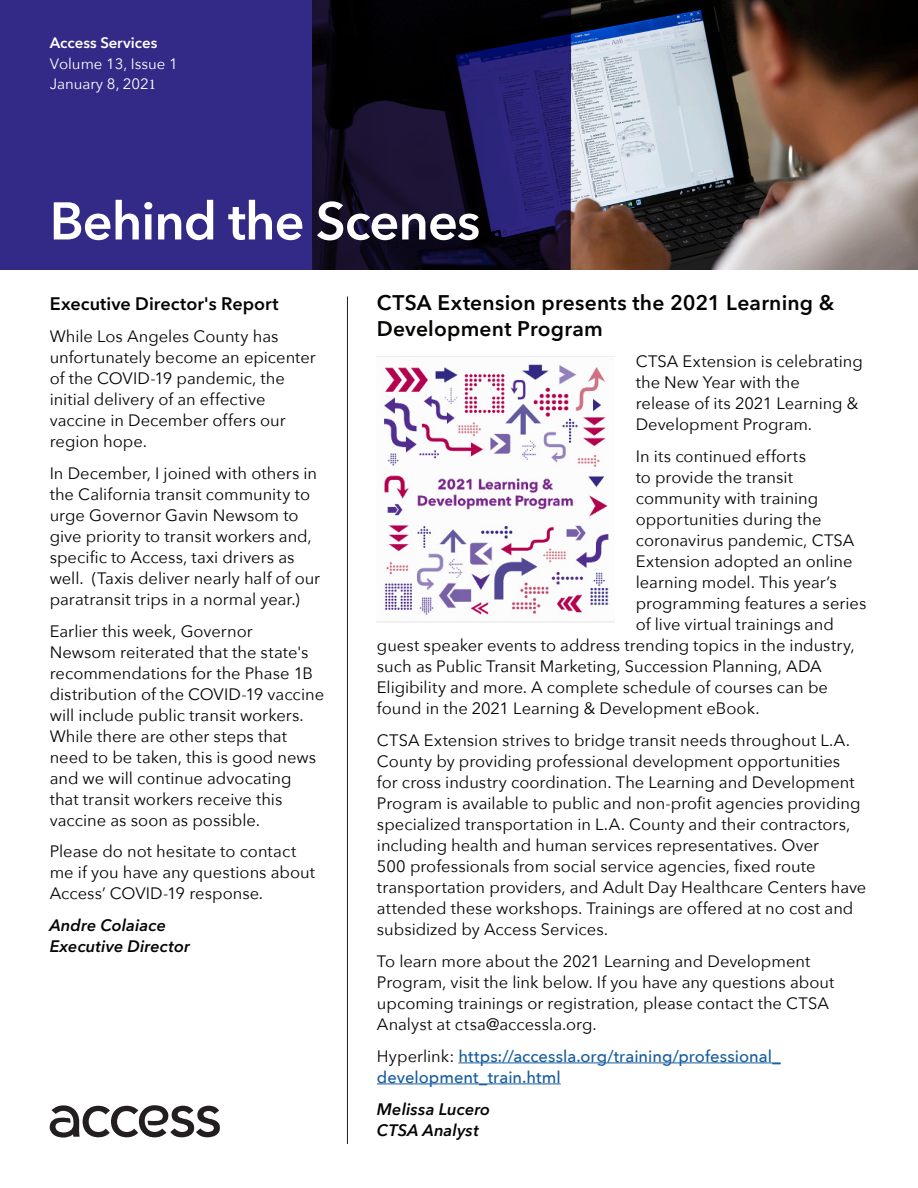
<style>
.page{position:relative;width:918px;height:1188px;background:#fff}
.page>*{position:absolute;margin:0;border:0;box-sizing:border-box;transform-origin:0 0}
.t1{font:600 52.5px "Avenir Next LT Pro";letter-spacing:-.02em;color:#fff}
.Andre_s_letter{font:600 21px/25.5px "Avenir Next LT Pro";letter-spacing:.01em;color:#040503}
.Andre_s_letter-2{font:600 18px "Avenir Next LT Pro";color:#040503}
.Andre_s_letter-3{font:16.5px/21px "Avenir Next";color:#040503}
.Andre_s_letter-4{font:500 16.5px/21px "Avenir Next";color:#175d9e}
.Andre_s_letter-5{font:italic 600 16.5px/21px "Avenir Next LT Pro";letter-spacing:.005em;color:#040503}
.t2{font:15px/21.1px "Avenir Next";color:#fff}
.s1{font-family:"Avenir Next LT Pro";font-weight:600}
.s2{font-family:"Minion Pro"}
.s3{font-weight:400;color:#040503}
</style>
<div class="page">
<svg style="left:49px;top:1105px;width:171px;height:33px"></svg>
<img style="left:571px;top:0;width:347px;height:270px">
<svg style="left:311px;top:0;width:260px;height:270px;background:#130f30"></svg>
<div style="left:0;top:0;width:311px;height:270px;background:#332986"></div>
<hr style="left:458px;top:1063px;width:323px;height:1px;background:#175d9e">
<hr style="left:377px;top:1084px;width:184px;height:1px;background:#175d9e">
<hr style="left:347px;top:296px;width:1px;height:848px;background:#231f20">
<img style="left:377px;top:356px;width:237px;height:266px">
<p class="t2" style="left:50px;top:32px;width:130px"><span class="s1">Access Services<br></span>Volume 13, Issue 1</p>
<p class="t2" style="left:50px;top:73px;width:108px">January 8, 202<span class="s2">1</span></p>
<p class="t1" style="left:50px;top:189px;width:432px">Behind the Scenes</p>
<p class="Andre_s_letter-2" style="left:50px;top:293px;width:230px">Executive Director's Report</p>
<p class="Andre_s_letter-3" style="left:50px;top:325px;width:268px">While Los Angeles County has unfortunately become an epicenter of the COVID-19 pandemic, the initial delivery of an effective vaccine in December offers our region hope.</p>
<p class="Andre_s_letter-3" style="left:50px;top:462px;width:272px">In December, I joined with others in the California transit community to urge Governor Gavin Newsom to give priority to transit workers and, specific to Access, taxi drivers as well. (Taxis deliver nearly half of our paratransit trips in a normal year.)</p>
<p class="Andre_s_letter-3" style="left:50px;top:620px;width:276px">Earlier this week, Governor<br>Newsom reiterated that the state's recommendations for the Phase 1B distribution of the COVID-19 vaccine will include public transit workers.<br>While there are other steps that need to be taken, this is good news and we will continue advocating that transit workers receive this vaccine as soon as possible.</p>
<p class="Andre_s_letter-3" style="left:50px;top:840px;width:267px">Please do not hesitate to contact me if you have any questions about<br>Access’ COVID-19 response.</p>
<p class="Andre_s_letter-5" style="left:50px;top:915px;width:141px">Andre Colaiace<br>Executive Director</p>
<p class="Andre_s_letter" style="left:377px;top:290px;width:459px">CTSA Extension presents the 2021 Learning &amp;<br>Development Program</p>
<p class="Andre_s_letter-3" style="left:636px;top:351px;width:229px">CTSA Extension is celebrating the New Year with the<br>release of its 2021 Learning &amp;<br>Development Program.</p>
<p class="Andre_s_letter-3" style="left:636px;top:445px;width:172px">In its continued efforts</p>
<p class="Andre_s_letter-3" style="left:636px;top:466px;width:159px">to provide the transit</p>
<p class="Andre_s_letter-3" style="left:636px;top:487px;width:184px">community with training</p>
<p class="Andre_s_letter-3" style="left:636px;top:508px;width:187px">opportunities during the</p>
<p class="Andre_s_letter-3" style="left:636px;top:529px;width:220px">coronavirus pandemic, CTSA</p>
<p class="Andre_s_letter-3" style="left:636px;top:550px;width:218px">Extension adopted an online</p>
<p class="Andre_s_letter-3" style="left:636px;top:571px;width:203px">learning model. This year’s</p>
<p class="Andre_s_letter-3" style="left:636px;top:592px;width:232px">programming features a series</p>
<p class="Andre_s_letter-3" style="left:636px;top:613px;width:200px">of live virtual trainings and</p>
<p class="Andre_s_letter-3" style="left:377px;top:634px;width:479px">guest speaker events to address trending topics in the industry,</p>
<p class="Andre_s_letter-3" style="left:377px;top:655px;width:446px">such as Public Transit Marketing, Succession Planning, ADA</p>
<p class="Andre_s_letter-3" style="left:377px;top:676px;width:453px">Eligibility and more. A complete schedule of courses can be</p>
<p class="Andre_s_letter-3" style="left:377px;top:697px;width:384px">found in the 2021 Learning &amp; Development eBook.</p>
<p class="Andre_s_letter-3" style="left:377px;top:729px;width:491px">CTSA Extension strives to bridge transit needs throughout L.A.<br>County by providing professional development opportunities<br>for cross industry coordination. The Learning and Development Program is available to public and non-profit agencies providing specialized transportation in L.A. County and their contractors, including health and human services representatives. Over<br>500 professionals from social service agencies, fixed route transportation providers, and Adult Day Healthcare Centers have attended these workshops. Trainings are offered at no cost and subsidized by Access Services.</p>
<p class="Andre_s_letter-3" style="left:377px;top:950px;width:459px">To learn more about the 2021 Learning and Development Program, visit the link below. If you have any questions about upcoming trainings or registration, please contact the CTSA Analyst at ctsa@accessla.org.</p>
<p class="Andre_s_letter-4" style="left:377px;top:1045px;width:405px"><span class="s3">Hyperlink:</span> https://accessla.org/training/professional_ development_train.html</p>
<p class="Andre_s_letter-5" style="left:377px;top:1098px;width:115px">Melissa Lucero<br>CTSA Analyst</p>
</div>
